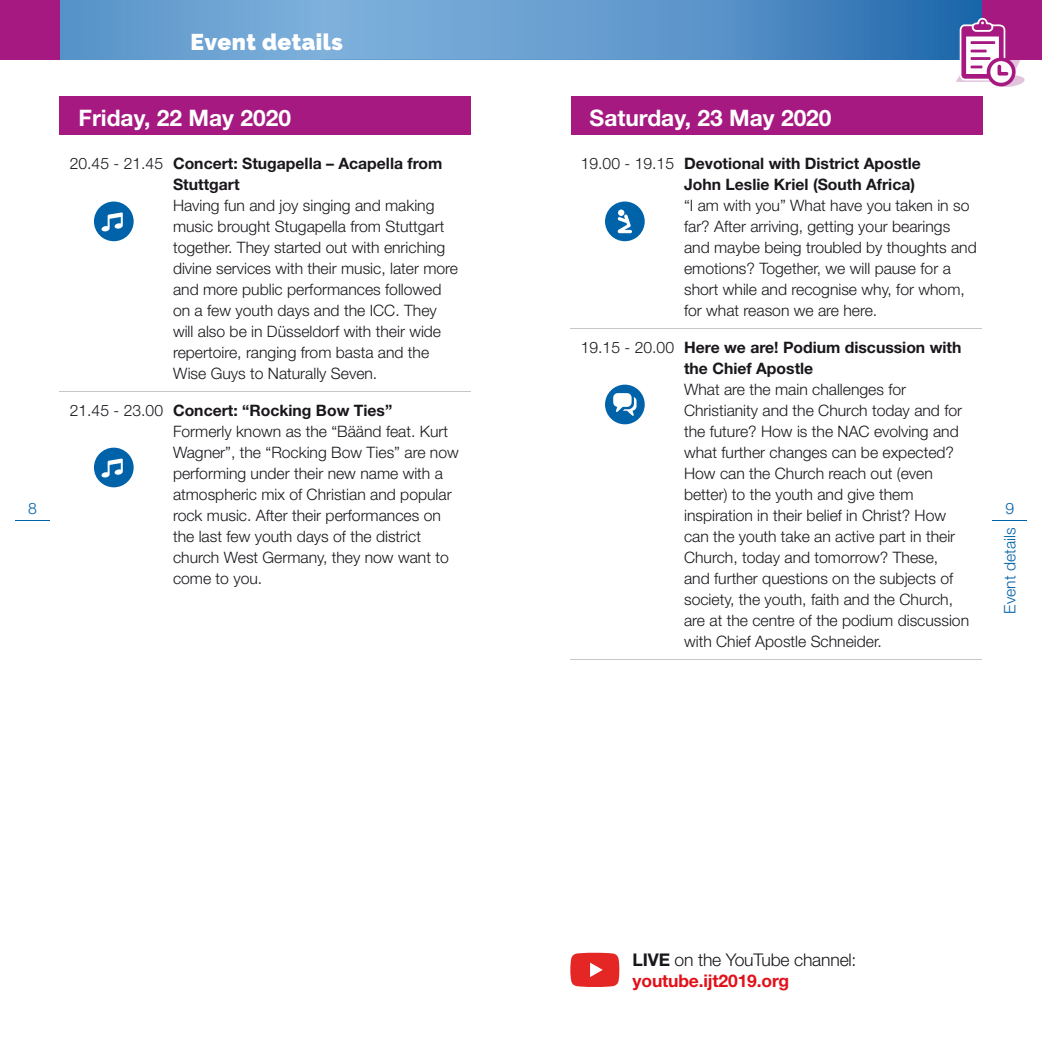
<style>
.page{position:relative;width:1042px;height:1042px;background:#fff}
.page>*{position:absolute;margin:0;border:0;box-sizing:border-box;transform-origin:0 0}
.t1{font:700 22.75px "Helvetica Neue LT Std";color:#fff}
.t2{font:900 22.75px "Raleway";letter-spacing:.02em;color:#fff}
.t3{font:300 17.5px/21px "Helvetica Neue LT Std";letter-spacing:-.01em;color:#1a171c}
.t4{font:300 15.75px/21px "Helvetica Neue LT Std";color:#1a171c}
.t5{font:700 15.75px/21px "Helvetica Neue LT Std";color:#1a171c}
.t6{font:300 15.75px "Helvetica Neue LT Std";color:#0062a8}
.s1{font-weight:300}
.s2{font-weight:700}
.s3{font-weight:700;color:#e21019}
</style>
<div class="page">
<svg style="left:570px;top:952px;width:49px;height:35px;background:#e74442"></svg>
<svg style="left:321px;top:0;width:400px;height:60px;background:#6ca2d2"></svg>
<svg style="left:722px;top:0;width:260px;height:60px;background:#3a7bb9"></svg>
<img style="left:721px;top:0;width:1px;height:60px">
<img style="left:60px;top:0;width:261px;height:60px">
<div style="left:982px;top:0;width:60px;height:60px;background:#a51980"></div>
<hr style="left:992px;top:520px;width:35px;height:1px;background:#0062a8">
<hr style="left:15px;top:520px;width:35px;height:1px;background:#0062a8">
<div style="left:0;top:0;width:60px;height:60px;background:#a51980"></div>
<svg style="left:955px;top:18px;width:70px;height:69px"></svg>
<div style="left:60px;top:96px;width:411px;height:39px;background:#a51980"></div>
<div style="left:570px;top:96px;width:412px;height:39px;background:#a51980"></div>
<hr style="left:570px;top:328px;width:109px;height:1px;background:#c6c7c9">
<hr style="left:679px;top:328px;width:303px;height:1px;background:#c6c7c9">
<hr style="left:570px;top:658px;width:109px;height:1px;background:#c6c7c9">
<hr style="left:679px;top:658px;width:303px;height:1px;background:#c6c7c9">
<div style="left:605px;top:201px;width:40px;height:40px;background:#0062a8;border-radius:50%"></div>
<svg style="left:617px;top:214px;width:15px;height:19px"></svg>
<div style="left:618px;top:209px;width:6px;height:7px;background:#fff;border-radius:50%"></div>
<svg style="left:605px;top:385px;width:40px;height:39px"></svg>
<svg style="left:608px;top:385px;width:33px;height:39px"></svg>
<hr style="left:60px;top:391px;width:108px;height:1px;background:#c6c7c9">
<hr style="left:168px;top:391px;width:303px;height:1px;background:#c6c7c9">
<svg style="left:94px;top:201px;width:40px;height:40px"></svg>
<svg style="left:98px;top:202px;width:32px;height:39px"></svg>
<svg style="left:94px;top:448px;width:40px;height:39px"></svg>
<svg style="left:98px;top:448px;width:32px;height:39px"></svg>
<h1 class="t2" style="left:191px;top:28px;width:154px">Event details</h1>
<h1 class="t1" style="left:79px;top:104px;width:214px">Friday, 22 May 2020</h1>
<h1 class="t1" style="left:589px;top:104px;width:243px">Saturday, 23 May 2020</h1>
<p class="t5" style="left:684px;top:153px;width:238px;text-indent:-103px"><span class="s1">19.00 - 19.15</span> Devotional with District Apostle<br>John Leslie Kriel (South Africa)</p>
<p class="t4" style="left:684px;top:195px;width:294px">“I am with you” What have you taken in so far? After arriving, getting your bearings and maybe being troubled by thoughts and emotions? Together, we will pause for a short while and recognise why, for whom, for what reason we are here.</p>
<p class="t5" style="left:684px;top:336px;width:279px;text-indent:-103px"><span class="s1">19.15 - 20.00</span> Here we are! Podium discussion with the Chief Apostle</p>
<p class="t4" style="left:684px;top:378px;width:287px">What are the main challenges for Christianity and the Church today and for the future? How is the NAC evolving and what further changes can be expected?<br>How can the Church reach out (even better) to the youth and give them inspiration in their belief in Christ? How can the youth take an active part in their Church, today and tomorrow? These,<br>and further questions on the subjects of society, the youth, faith and the Church, are at the centre of the podium discussion with Chief Apostle Schneider.</p>
<p class="t5" style="left:173px;top:153px;width:271px;text-indent:-103px"><span class="s1">20.45 - 21.45</span> Concert: Stugapella – Acapella from<br>Stuttgart</p>
<p class="t4" style="left:173px;top:195px;width:287px">Having fun and joy singing and making music brought Stugapella from Stuttgart together. They started out with enriching divine services with their music, later more and more public performances followed on a few youth days and the ICC. They will also be in Düsseldorf with their wide repertoire, ranging from basta and the Wise Guys to Naturally Seven.</p>
<p class="t4" style="left:173px;top:399px;width:287px;text-indent:-103px">21.45 - 23.00 <span class="s2">Concert: “Rocking Bow Ties”<br></span>Formerly known as the “Bäänd feat. Kurt Wagner”, the “Rocking Bow Ties” are now performing under their new name with a atmospheric mix of Christian and popular rock music. After their performances on the last few youth days of the district church West Germany, they now want to come to you.</p>
<p class="t6" style="left:28px;top:498px;width:10px">8</p>
<p class="t6" style="left:1005px;top:498px;width:10px">9</p>
<p class="t6" style="left:1000px;top:613px;width:87px;rotate:-90deg">Event details</p>
<p class="t3" style="left:632px;top:949px;width:225px"><span class="s2">LIVE</span> on the YouTube channel: <span class="s3">youtube.ijt2019.org</span></p>
</div>
